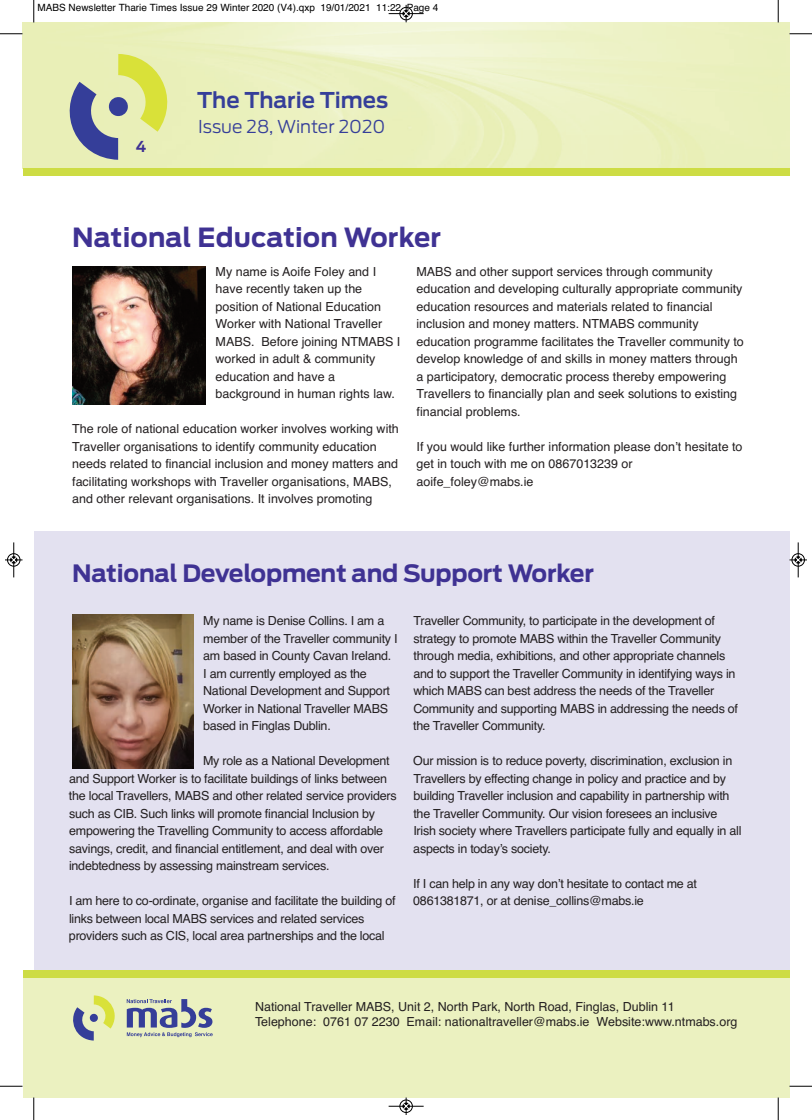
<style>
.page{position:relative;width:812px;height:1120px;background:#fff}
.page>*{position:absolute;margin:0;border:0;box-sizing:border-box;transform-origin:0 0}
.t1{font:700 26.25px "Ford Antenna";letter-spacing:.005em;color:#3f3293}
.t2{font:700 23.75px "Ford Antenna";letter-spacing:-.01em;color:#3f3293}
.t3{font:600 21.62px "Ford Antenna";color:#353e99}
.t4{font:300 17.62px "Ford Antenna";color:#353e99}
.t5{font:700 15px "Ford Antenna";color:#3f3293}
.t6{font:12.5px/17.5px "Helvetica";letter-spacing:-.02em;color:#231f20}
.t7{font:12.5px/17.5px "Helvetica";color:#231f20}
.t8{font:10px "Helvetica";color:#000}
</style>
<div class="page">
<svg style="left:70px;top:54px;width:112px;height:106px;background:#c7cd9f"></svg>
<div style="left:22px;top:168px;width:767px;height:7px;background:#cddc44"></div>
<div style="left:34px;top:532px;width:755px;height:446px;background:#e3e1f0"></div>
<img style="left:73px;top:615px;width:120px;height:154px">
<img style="left:72px;top:267px;width:133px;height:137px">
<div style="left:22px;top:978px;width:767px;height:119px;background:#ebf1c0"></div>
<svg style="left:73px;top:995px;width:42px;height:45px"></svg>
<svg style="left:127px;top:999px;width:86px;height:38px"></svg>
<div style="left:22px;top:971px;width:767px;height:7px;background:#cddc44"></div>
<svg style="left:33px;top:0;width:2px;height:23px"></svg>
<svg style="left:0;top:33px;width:22px;height:2px"></svg>
<svg style="left:777px;top:0;width:2px;height:23px"></svg>
<svg style="left:789px;top:33px;width:23px;height:2px"></svg>
<svg style="left:33px;top:1097px;width:2px;height:23px"></svg>
<svg style="left:0;top:1086px;width:22px;height:1px"></svg>
<svg style="left:777px;top:1097px;width:2px;height:23px"></svg>
<svg style="left:789px;top:1086px;width:23px;height:1px"></svg>
<div style="left:399px;top:7px;width:14px;height:13px;border:1px solid #fff;border-radius:50%"></div>
<hr style="left:388px;top:13px;width:35px;height:1px;background:#000">
<div style="left:400px;top:7px;width:12px;height:13px;border:1px solid #000;border-radius:50%"></div>
<svg style="left:403px;top:5px;width:6px;height:17px"></svg>
<div style="left:399px;top:1099px;width:14px;height:14px;border:1px solid #fff;border-radius:50%"></div>
<hr style="left:388px;top:1106px;width:35px;height:1px;background:#000">
<div style="left:400px;top:1100px;width:12px;height:13px;border:1px solid #000;border-radius:50%"></div>
<svg style="left:403px;top:1097px;width:6px;height:18px"></svg>
<div style="left:7px;top:553px;width:13px;height:14px;border:1px solid #fff;border-radius:50%"></div>
<hr style="left:14px;top:542px;width:1px;height:35px;background:#000">
<div style="left:7px;top:553px;width:13px;height:13px;border:1px solid #000;border-radius:50%"></div>
<svg style="left:5px;top:557px;width:17px;height:6px"></svg>
<div style="left:791px;top:553px;width:13px;height:14px;border:1px solid #fff;border-radius:50%"></div>
<hr style="left:798px;top:542px;width:1px;height:35px;background:#000">
<div style="left:791px;top:553px;width:13px;height:13px;border:1px solid #000;border-radius:50%"></div>
<svg style="left:789px;top:557px;width:18px;height:6px"></svg>
<p class="t8" style="left:38px;top:2px;width:402px">MABS Newsletter Tharie Times Issue 29 Winter 2020 (V4).qxp 19/01/2021 11:22 Page 4</p>
<p class="t5" style="left:136px;top:141px;width:12px">4</p>
<h3 class="t3" style="left:197px;top:91px;width:192px">The Tharie Times</h3>
<h3 class="t4" style="left:198px;top:120px;width:189px">Issue 28, Winter 2020</h3>
<h1 class="t1" style="left:72px;top:227px;width:370px">National Education Worker</h1>
<p class="t7" style="left:215px;top:263px;width:186px">My name is Aoife Foley and I have recently taken up the position of National Education<br>Worker with National Traveller<br>MABS. Before joining NTMABS I worked in adult &amp; community education and have a background in human rights law.</p>
<p class="t7" style="left:72px;top:420px;width:328px">The role of national education worker involves working with Traveller organisations to identify community education needs related to financial inclusion and money matters and facilitating workshops with Traveller organisations, MABS, and other relevant organisations. It involves promoting</p>
<p class="t7" style="left:416px;top:263px;width:329px">MABS and other support services through community education and developing culturally appropriate community education resources and materials related to financial inclusion and money matters. NTMABS community education programme facilitates the Traveller community to develop knowledge of and skills in money matters through a participatory, democratic process thereby empowering Travellers to financially plan and seek solutions to existing financial problems.</p>
<p class="t7" style="left:416px;top:438px;width:327px">If you would like further information please don’t hesitate to get in touch with me on 0867013239 or aoife_foley@mabs.ie</p>
<h2 class="t2" style="left:72px;top:564px;width:523px">National Development and Support Worker</h2>
<p class="t6" style="left:203px;top:612px;width:196px">My name is Denise Collins. I am a member of the Traveller community I am based in County Cavan Ireland.<br>I am currently employed as the<br>National Development and Support<br>Worker in National Traveller MABS based in Finglas Dublin.</p>
<p class="t6" style="left:69px;top:752px;width:329px;text-indent:134px">My role as a National Development and Support Worker is to facilitate buildings of links between the local Travellers, MABS and other related service providers such as CIB. Such links will promote financial Inclusion by empowering the Travelling Community to access affordable savings, credit, and financial entitlement, and deal with over indebtedness by assessing mainstream services.</p>
<p class="t6" style="left:69px;top:892px;width:328px">I am here to co-ordinate, organise and facilitate the building of links between local MABS services and related services providers such as CIS, local area partnerships and the local</p>
<p class="t6" style="left:413px;top:612px;width:326px">Traveller Community, to participate in the development of strategy to promote MABS within the Traveller Community through media, exhibitions, and other appropriate channels and to support the Traveller Community in identifying ways in which MABS can best address the needs of the Traveller Community and supporting MABS in addressing the needs of the Traveller Community.</p>
<p class="t6" style="left:413px;top:752px;width:330px">Our mission is to reduce poverty, discrimination, exclusion in Travellers by effecting change in policy and practice and by building Traveller inclusion and capability in partnership with the Traveller Community. Our vision foresees an inclusive Irish society where Travellers participate fully and equally in all aspects in today’s society.</p>
<p class="t6" style="left:413px;top:874px;width:285px">If I can help in any way don’t hesitate to contact me at<br>0861381871, or at denise_collins@mabs.ie</p>
<p class="t7" style="left:255px;top:999px;width:484px;line-height:15px">National Traveller MABS, Unit 2, North Park, North Road, Finglas, Dublin 11<br>Telephone: 0761 07 2230 Email: nationaltraveller@mabs.ie Website:www.ntmabs.org</p>
</div>
